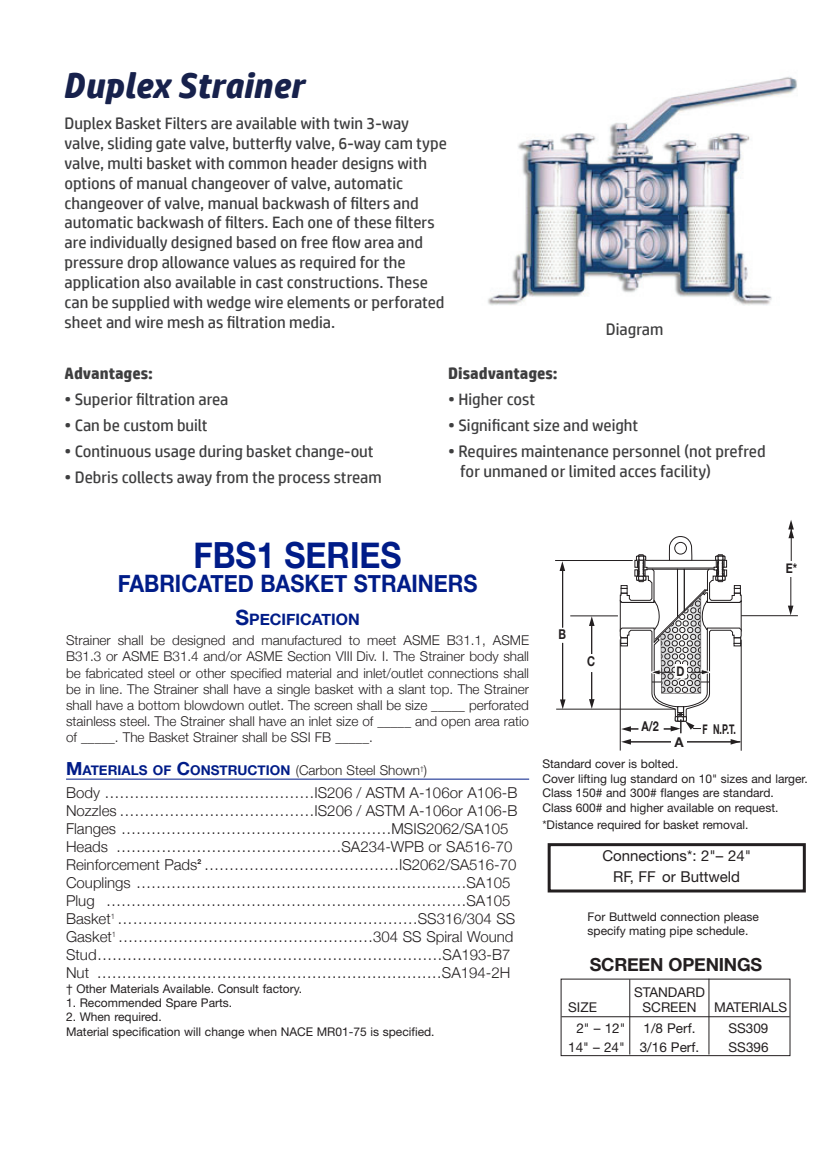
<style>
.page{position:relative;width:839px;height:1163px;background:#fff}
.page>*{position:absolute;margin:0;border:0;box-sizing:border-box;transform-origin:0 0}
.t1{font:italic 700 36px "HP Simplified";color:#17214c}
.t2{font:700 36px "Helvetica Neue";color:#001c88;scale:.9 1}
.t3{font:700 24px "Helvetica Neue";color:#001c88;scale:.9 1}
.t4{font:700 18px "Helvetica Neue";letter-spacing:-.01em;color:#231f20}
.t5{font:16.5px/19.8px "HP Simplified";color:#3e3e3f}
.t6{font:700 16.5px "HP Simplified";color:#3e3e3f}
.t7{font:700 15.75px "Helvetica Neue";color:#001c88}
.t8{font:300 15px/18px "Helvetica Neue";color:#231f20}
.t9{font:15px/21px "Helvetica Neue";color:#231f20;text-align:center}
.t10{font:300 13.5px/16.2px "Helvetica Neue";color:#231f20;text-align:justify}
.t11{font:13.5px "Helvetica Neue";color:#231f20}
.t12{font:700 13.5px "Helvetica Neue";color:#001c88}
.t13{font:700 13.5px "Helvetica Neue";color:#231f20;scale:.8 1}
.t14{font:700 13.5px "Helvetica Neue";color:#231f20;scale:.65 1}
.t15{font:700 13.5px "Helvetica Neue";color:#231f20}
.t16{font:12px/14.4px "Helvetica Neue";color:#231f20}
.t17{font:700 6.75px "Helvetica Neue";color:#231f20}
.s1{font-size:21px}
.s2{font-size:18px}
.s3{font-weight:300;color:#231f20}
</style>
<div class="page">
<img style="left:487px;top:76px;width:310px;height:230px">
<hr style="left:66px;top:778px;width:463px;height:1px;background:#001c88">
<hr style="left:555px;top:560px;width:77px;height:1px;background:#231f20">
<hr style="left:556px;top:708px;width:120px;height:1px;background:#231f20">
<hr style="left:570px;top:615px;width:48px;height:1px;background:#231f20">
<hr style="left:562px;top:567px;width:1px;height:60px;background:#231f20">
<hr style="left:562px;top:643px;width:1px;height:60px;background:#231f20">
<hr style="left:627px;top:741px;width:46px;height:1px;background:#231f20">
<hr style="left:686px;top:741px;width:54px;height:1px;background:#231f20">
<hr style="left:591px;top:620px;width:1px;height:35px;background:#231f20">
<hr style="left:619px;top:639px;width:1px;height:111px;background:#231f20">
<hr style="left:740px;top:639px;width:1px;height:111px;background:#231f20">
<hr style="left:741px;top:615px;width:56px;height:1px;background:#231f20">
<hr style="left:790px;top:523px;width:1px;height:38px;background:#231f20">
<hr style="left:790px;top:576px;width:1px;height:35px;background:#231f20">
<svg style="left:730px;top:739px;width:10px;height:5px"></svg>
<svg style="left:621px;top:739px;width:9px;height:5px"></svg>
<svg style="left:560px;top:699px;width:5px;height:10px"></svg>
<svg style="left:559px;top:561px;width:6px;height:10px"></svg>
<svg style="left:589px;top:616px;width:5px;height:10px"></svg>
<hr style="left:591px;top:672px;width:1px;height:32px;background:#231f20">
<svg style="left:589px;top:699px;width:5px;height:10px"></svg>
<svg style="left:788px;top:520px;width:5px;height:18px"></svg>
<svg style="left:788px;top:605px;width:5px;height:10px"></svg>
<svg style="left:619px;top:536px;width:123px;height:197px"></svg>
<div style="left:547px;top:843px;width:258px;height:49px;border:3px solid #231f20"></div>
<hr style="left:561px;top:1016px;width:228px;height:1px;background:#231f20">
<hr style="left:629px;top:979px;width:1px;height:75px;background:#231f20">
<hr style="left:708px;top:978px;width:1px;height:76px;background:#231f20">
<div style="left:638px;top:718px;width:23px;height:17px;background:#fff"></div>
<div style="left:700px;top:716px;width:39px;height:21px;background:#fff"></div>
<div style="left:584px;top:654px;width:13px;height:14px;background:#fff"></div>
<div style="left:674px;top:664px;width:12px;height:14px;background:#fff"></div>
<div style="left:671px;top:735px;width:16px;height:15px;background:#fff"></div>
<h1 class="t1" style="left:63px;top:64px;width:242px">Duplex Strainer</h1>
<p class="t5" style="left:65px;top:113px;width:384px">Duplex Basket Filters are available with twin 3-way valve, sliding gate valve, butterfly valve, 6-way cam type valve, multi basket with common header designs with options of manual changeover of valve, automatic changeover of valve, manual backwash of filters and automatic backwash of filters. Each one of these filters are individually designed based on free flow area and pressure drop allowance values as required for the application also available in cast constructions. These can be supplied with wedge wire elements or perforated sheet and wire mesh as filtration media.</p>
<p class="t6" style="left:65px;top:364px;width:90px">Advantages:</p>
<p class="t5" style="left:65px;top:389px;width:165px">• Superior filtration area</p>
<p class="t5" style="left:65px;top:415px;width:144px">• Can be custom built</p>
<p class="t5" style="left:65px;top:441px;width:310px">• Continuous usage during basket change-out</p>
<p class="t5" style="left:65px;top:466px;width:318px">• Debris collects away from the process stream</p>
<p class="t5" style="left:605px;top:319px;width:59px">Diagram</p>
<p class="t6" style="left:448px;top:364px;width:111px">Disadvantages:</p>
<p class="t5" style="left:448px;top:389px;width:88px">• Higher cost</p>
<p class="t5" style="left:448px;top:415px;width:191px">• Significant size and weight</p>
<p class="t5" style="left:460px;top:441px;width:307px;text-indent:-12px">• Requires maintenance personnel (not prefred for unmaned or limited acces facility)</p>
<h1 class="t2" style="left:193px;top:533px;width:233px">FBS1 SERIES</h1>
<h2 class="t3" style="left:118px;top:569px;width:401px">FABRICATED BASKET STRAINERS</h2>
<p class="t7" style="left:235px;top:610px;width:126px"><span class="s1">S</span>PECIFICATION</p>
<p class="t10" style="left:66px;top:632px;width:464px">Strainer shall be designed and manufactured to meet ASME B31.1, ASME B31.3 or ASME B31.4 and/or ASME Section VIII Div. I. The Strainer body shall be fabricated steel or other specified material and inlet/outlet connections shall be in line. The Strainer shall have a single basket with a slant top. The Strainer shall have a bottom blowdown outlet. The screen shall be size _____ perforated stainless steel. The Strainer shall have an inlet size of _____ and open area ratio of _____. The Basket Strainer shall be SSI FB _____.</p>
<p class="t12" style="left:66px;top:762px;width:362px"><span class="s2">M</span>ATERIALS OF <span class="s2">C</span>ONSTRUCTION <span class="s3">(Carbon Steel Shown</span><sup>†</sup><span class="s3">)</span></p>
<p class="t8" style="left:66px;top:783px;width:453px">Body ……………………………………IS206 / ASTM A-106or A106-B Nozzles …………………………………IS206 / ASTM A-106or A106-B Flanges ………………………………………………MSIS2062/SA105<br>Heads ………………………………………SA234-WPB or SA516-70<br>Reinforcement Pads …………………………………IS2062/SA516-70</p>
<p class="t17" style="left:197px;top:857px;width:5px">2</p>
<p class="t8" style="left:66px;top:873px;width:450px">Couplings …………………………………………………………SA105<br>Plug ………………………………………………………………SA105<br>Basket<sup>1</sup> ……………………………………………………SS316/304 SS Gasket<sup>1</sup> ……………………………………………304 SS Spiral Wound Stud……………………………………………………………SA193-B7<br>Nut ……………………………………………………………SA194-2H</p>
<p class="t16" style="left:66px;top:980px;width:238px">† Other Materials Available. Consult factory.</p>
<p class="t16" style="left:66px;top:995px;width:168px">1. Recommended Spare Parts.</p>
<p class="t16" style="left:66px;top:1009px;width:370px">2. When required.<br>Material specification will change when NACE MR01-75 is specified.</p>
<p class="t13" style="left:558px;top:626px;width:11px">B</p>
<p class="t13" style="left:587px;top:652px;width:12px">C</p>
<p class="t13" style="left:676px;top:662px;width:12px">D</p>
<p class="t13" style="left:641px;top:718px;width:23px">A/2</p>
<p class="t15" style="left:674px;top:733px;width:11px">A</p>
<p class="t14" style="left:702px;top:720px;width:53px">F N.P.T.</p>
<p class="t13" style="left:785px;top:559px;width:16px">E*</p>
<p class="t16" style="left:542px;top:756px;width:267px">Standard cover is bolted.<br>Cover lifting lug standard on 10" sizes and larger.<br>Class 150# and 300# flanges are standard.<br>Class 600# and higher available on request.</p>
<p class="t16" style="left:542px;top:817px;width:208px">*Distance required for basket removal.</p>
<p class="t9" style="left:602px;top:845px;width:150px">Connections*: 2"– 24"<br>RF, FF or Buttweld</p>
<p class="t16" style="left:587px;top:909px;width:173px">For Buttweld connection please specify mating pipe schedule.</p>
<p class="t4" style="left:589px;top:953px;width:174px">SCREEN OPENINGS</p>
<p class="t11" style="left:634px;top:984px;width:72px">STANDARD</p>
<p class="t11" style="left:568px;top:999px;width:30px">SIZE</p>
<p class="t11" style="left:642px;top:999px;width:55px">SCREEN</p>
<p class="t11" style="left:714px;top:999px;width:74px">MATERIALS</p>
<p class="t11" style="left:576px;top:1020px;width:50px">2" – 12"</p>
<p class="t11" style="left:643px;top:1020px;width:53px">1/8 Perf.</p>
<p class="t11" style="left:728px;top:1020px;width:42px">SS309</p>
<p class="t11" style="left:568px;top:1039px;width:132px">14" – 24" 3/16 Perf.</p>
<p class="t11" style="left:728px;top:1039px;width:42px">SS396</p>
</div>
